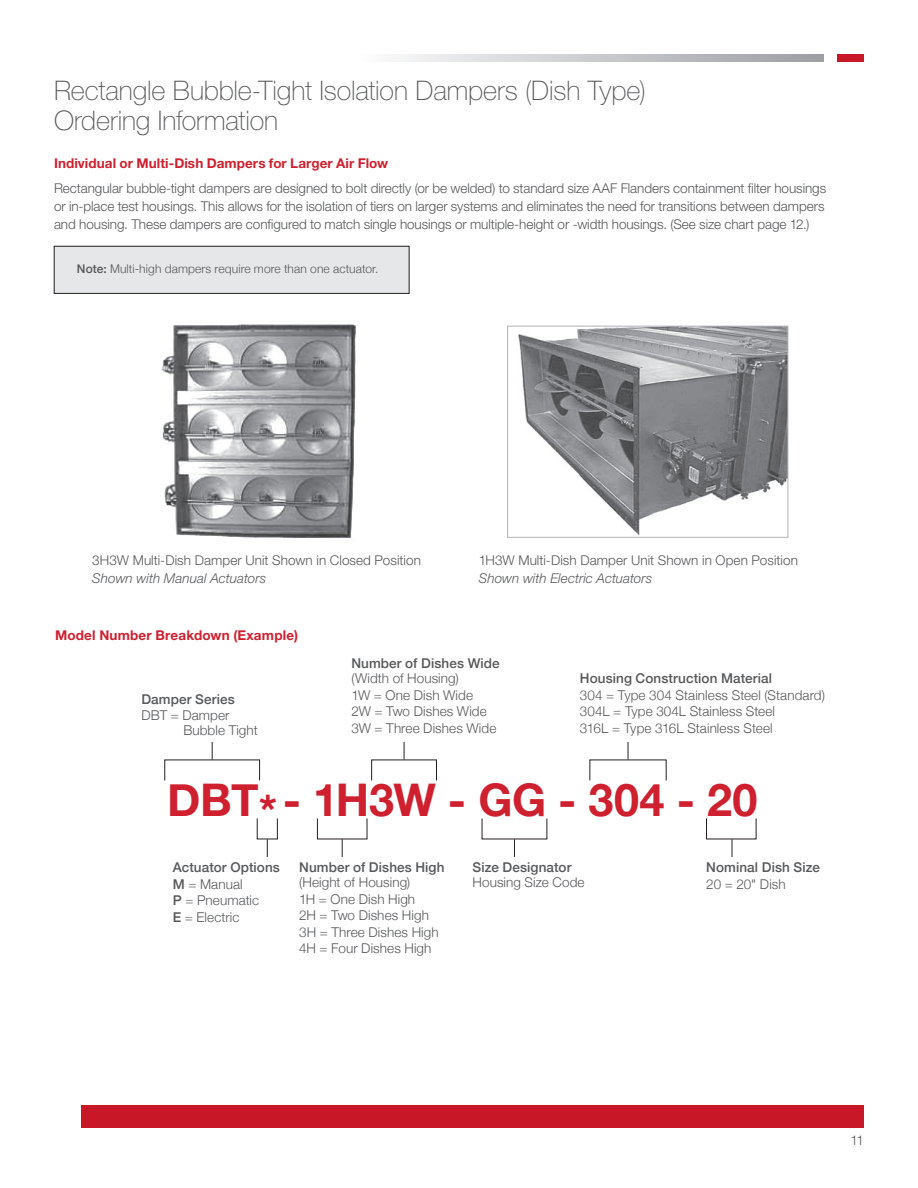
<style>
.page{position:relative;width:918px;height:1188px;background:#fff}
.page>*{position:absolute;margin:0;border:0;box-sizing:border-box;transform-origin:0 0}
.t1{font:700 45px "Helvetica Neue";letter-spacing:-.01em;color:#cf202f}
.t2{font:100 27px/30px "Helvetica Neue LT Std";letter-spacing:-.005em;color:#57585a}
.t3{font:300 13.5px/18px "Helvetica Neue LT Std";letter-spacing:.005em;color:#57585a;text-align:justify}
.t4{font:300 13.5px/16.5px "Helvetica Neue";letter-spacing:.005em;color:#57585a}
.t5{font:500 13.5px/16.5px "Helvetica Neue";letter-spacing:.01em;color:#57585a}
.t6{font:700 13.5px "Helvetica Neue LT Std";letter-spacing:.005em;color:#cf202f}
.t7{font:italic 300 13.5px "Helvetica Neue LT Std";color:#57585a}
.t8{font:300 12px "Helvetica Neue";letter-spacing:.01em;color:#57585a}
.s1{font-weight:500}
.s2{font-weight:300}
.s3{font-family:"Helvetica Neue LT Std";font-weight:300}
</style>
<div class="page">
<div style="left:81px;top:1105px;width:783px;height:22px;background:#c81727"></div>
<div style="left:838px;top:54px;width:26px;height:7px;background:#c81727"></div>
<svg style="left:400px;top:54px;width:424px;height:7px;background:#c7c8ca"></svg>
<svg style="left:212px;top:742px;width:1px;height:18px"></svg>
<svg style="left:267px;top:839px;width:1px;height:18px"></svg>
<svg style="left:732px;top:839px;width:1px;height:18px"></svg>
<svg style="left:404px;top:742px;width:1px;height:18px"></svg>
<svg style="left:514px;top:839px;width:1px;height:18px"></svg>
<svg style="left:342px;top:839px;width:1px;height:18px"></svg>
<svg style="left:628px;top:742px;width:1px;height:18px"></svg>
<div style="left:54px;top:246px;width:355px;height:47px;background:#e6e7e9"></div>
<div style="left:54px;top:246px;width:355px;height:48px;border:1px solid #231f20"></div>
<img style="left:162px;top:324px;width:194px;height:215px">
<img style="left:518px;top:328px;width:268px;height:207px">
<div style="left:507px;top:326px;width:281px;height:212px;border:1px solid #b2b3b7"></div>
<h2 class="t2" style="left:54px;top:76px;width:593px">Rectangle Bubble-Tight Isolation Dampers (Dish Type)<br>Ordering Information</h2>
<p class="t6" style="left:54px;top:155px;width:336px">Individual or Multi-Dish Dampers for Larger Air Flow</p>
<p class="t3" style="left:54px;top:179px;width:774px">Rectangular bubble-tight dampers are designed to bolt directly (or be welded) to standard size AAF Flanders containment filter housings or in-place test housings. This allows for the isolation of tiers on larger systems and eliminates the need for transitions between dampers and housing. These dampers are configured to match single housings or multiple-height or -width housings. (See size chart page 12.)</p>
<p class="t8" style="left:77px;top:259px;width:303px"><span class="s1">Note:</span> Multi-high dampers require more than one actuator.</p>
<p class="t3" style="left:92px;top:551px;width:330px">3H3W Multi-Dish Damper Unit Shown in Closed Position</p>
<p class="t7" style="left:92px;top:570px;width:176px">Shown with Manual Actuators</p>
<p class="t6" style="left:55px;top:627px;width:245px">Model Number Breakdown (Example)</p>
<p class="t3" style="left:479px;top:551px;width:321px">1H3W Multi-Dish Damper Unit Shown in Open Position</p>
<p class="t7" style="left:479px;top:570px;width:175px">Shown with Electric Actuators</p>
<p class="t5" style="left:141px;top:690px;width:95px">Damper Series</p>
<p class="t4" style="left:183px;top:707px;width:76px;line-height:15px;text-indent:-42px">DBT = Damper<br>Bubble Tight</p>
<p class="t5" style="left:351px;top:654px;width:150px">Number of Dishes Wide</p>
<p class="t4" style="left:351px;top:669px;width:146px">(Width of Housing)<br>1W = One Dish Wide<br>2W = Two Dishes Wide<br>3W = Three Dishes Wide</p>
<p class="t5" style="left:580px;top:669px;width:194px">Housing Construction Material</p>
<p class="t4" style="left:580px;top:686px;width:247px">304 = Type 304 Stainless Steel (Standard)<br>304L = Type 304L Stainless Steel<br>316L = Type 316L Stainless Steel</p>
<h1 class="t1" style="left:167px;top:765px;width:592px">DBT* - 1H3W - GG - 304 - 20</h1>
<p class="t4" style="left:173px;top:858px;width:109px"><span class="s1">Actuator Options<br>M</span> = Manual<br><span class="s1">P</span> = Pneumatic<br><span class="s1">E</span> = Electric</p>
<p class="t5" style="left:706px;top:858px;width:115px">Nominal Dish Size<br><span class="s2">20 = 20</span><span class="s3">"</span> <span class="s2">Dish</span></p>
<p class="t5" style="left:472px;top:858px;width:100px">Size Designator</p>
<p class="t4" style="left:472px;top:873px;width:114px">Housing Size Code</p>
<p class="t5" style="left:299px;top:858px;width:147px">Number of Dishes High</p>
<p class="t4" style="left:299px;top:873px;width:141px">(Height of Housing)<br>1H = One Dish High<br>2H = Two Dishes High<br>3H = Three Dishes High<br>4H = Four Dishes High</p>
<p class="t3" style="left:850px;top:1131px;width:15px">11</p>
</div>
